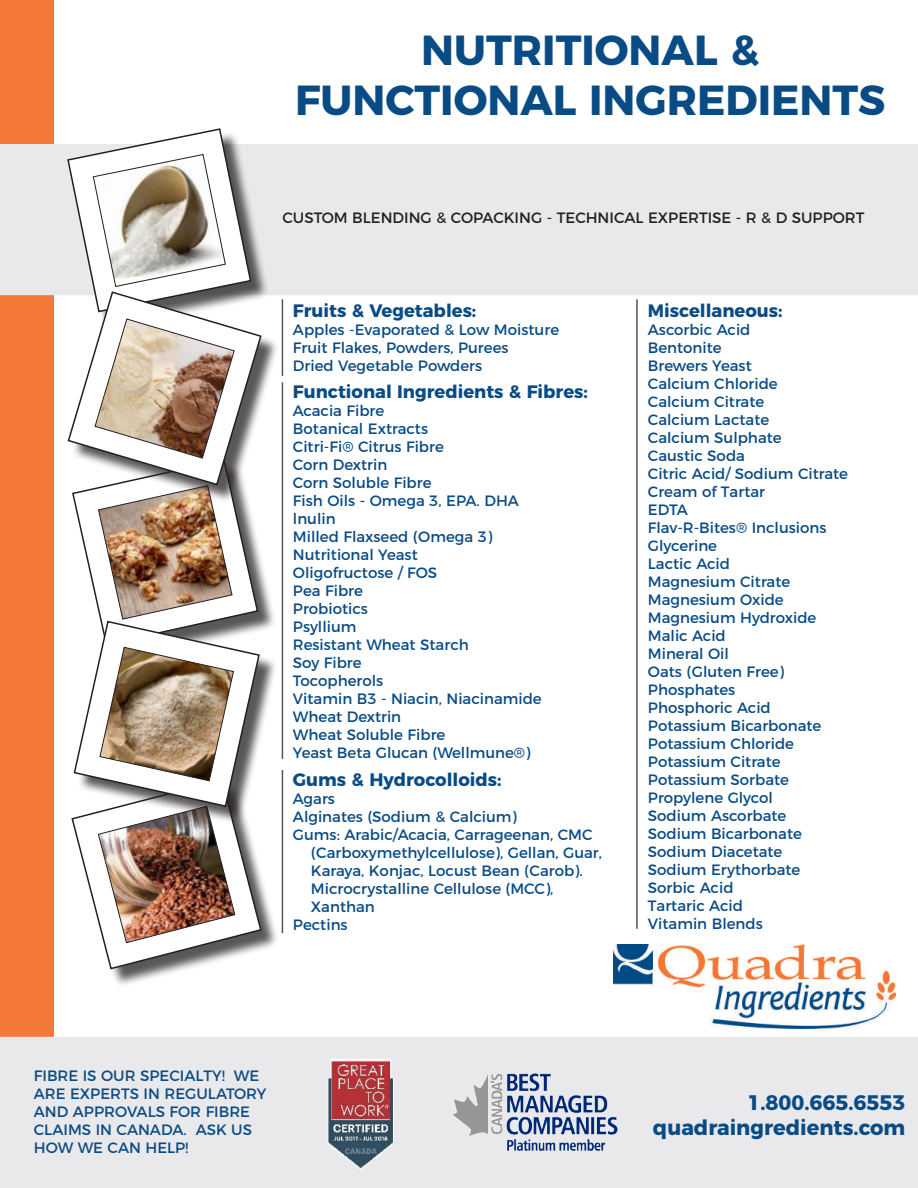
<style>
.page{position:relative;width:918px;height:1188px;background:#fff}
.page>*{position:absolute;margin:0;border:0;box-sizing:border-box;transform-origin:0 0}
.t1{font:700 42px/50.4px "Montserrat";color:#094b85;text-align:center}
.t2{font:700 21px/25.2px "Montserrat";color:#094b85;text-align:right}
.t3{font:700 18px "Montserrat";color:#094b85}
.t4{font:15px/18px "Montserrat";color:#094b85}
.t5{font:15px "Montserrat";color:#231f20}
</style>
<div class="page">
<div style="left:1px;top:1px;width:52px;height:1186px;background:#f47936"></div>
<div style="left:0;top:0;width:54px;height:1188px;border:2px solid #f37937"></div>
<img style="left:614px;top:944px;width:281px;height:86px">
<div style="left:75px;top:462px;width:201px;height:201px;background:#231f20;opacity:.75"></div>
<div style="left:75px;top:783px;width:204px;height:204px;background:#231f20;opacity:.75"></div>
<div style="left:77px;top:624px;width:201px;height:201px;background:#231f20;opacity:.75"></div>
<div style="left:1px;top:145px;width:916px;height:149px;background:#e9e9eb"></div>
<div style="left:0;top:144px;width:918px;height:151px;border:2px solid #e9e9eb"></div>
<div style="left:1px;top:1038px;width:916px;height:149px;background:#e9e9eb"></div>
<div style="left:0;top:1037px;width:918px;height:151px;border:2px solid #e9e9eb"></div>
<div style="left:70px;top:131px;width:199px;height:199px;background:#231f20;opacity:.75"></div>
<div style="left:71px;top:295px;width:208px;height:208px;background:#231f20;opacity:.75"></div>
<img style="left:66px;top:128px;width:197px;height:842px">
<hr style="left:282px;top:299px;width:1px;height:77px;background:#555">
<hr style="left:636px;top:299px;width:2px;height:630px;background:#555">
<hr style="left:282px;top:382px;width:1px;height:377px;background:#555">
<hr style="left:282px;top:770px;width:1px;height:163px;background:#555">
<img style="left:328px;top:1059px;width:66px;height:111px">
<img style="left:453px;top:1073px;width:165px;height:78px">
<h1 class="t1" style="left:295px;top:22px;width:592px">NUTRITIONAL &amp;<br>FUNCTIONAL INGREDIENTS</h1>
<p class="t5" style="left:282px;top:206px;width:584px">CUSTOM BLENDING &amp; COPACKING - TECHNICAL EXPERTISE - R &amp; D SUPPORT</p>
<p class="t3" style="left:293px;top:296px;width:185px">Fruits &amp; Vegetables:</p>
<p class="t4" style="left:293px;top:319px;width:268px">Apples -Evaporated &amp; Low Moisture<br>Fruit Flakes, Powders, Purees<br>Dried Vegetable Powders</p>
<p class="t3" style="left:293px;top:377px;width:296px">Functional Ingredients &amp; Fibres:</p>
<p class="t4" style="left:293px;top:401px;width:250px">Acacia Fibre<br>Botanical Extracts<br>Citri-Fi® Citrus Fibre<br>Corn Dextrin<br>Corn Soluble Fibre<br>Fish Oils - Omega 3, EPA. DHA lnulin<br>Milled Flaxseed (Omega 3)<br>Nutritional Yeast<br>Oligofructose / FOS<br>Pea Fibre<br>Probiotics<br>Psyllium<br>Resistant Wheat Starch<br>Soy Fibre<br>Tocopherols<br>Vitamin B3 - Niacin, Niacinamide<br>Wheat Dextrin<br>Wheat Soluble Fibre<br>Yeast Beta Glucan (Wellmune®)</p>
<p class="t3" style="left:293px;top:765px;width:210px">Gums &amp; Hydrocolloids:</p>
<p class="t4" style="left:293px;top:788px;width:44px">Agars</p>
<p class="t4" style="left:293px;top:806px;width:225px">Alginates (Sodium &amp; Calcium)</p>
<p class="t4" style="left:293px;top:824px;width:301px">Gums: Arabic/Acacia, Carrageenan, CMC</p>
<p class="t4" style="left:311px;top:842px;width:293px">(Carboxymethylcellulose), Gellan, Guar,</p>
<p class="t4" style="left:311px;top:860px;width:273px">Karaya, Konjac, Locust Bean (Carob).</p>
<p class="t4" style="left:311px;top:878px;width:244px">Microcrystalline Cellulose (MCC),</p>
<p class="t4" style="left:311px;top:896px;width:65px">Xanthan</p>
<p class="t4" style="left:293px;top:914px;width:56px">Pectins</p>
<p class="t3" style="left:648px;top:296px;width:136px">Miscellaneous:</p>
<p class="t4" style="left:648px;top:319px;width:202px">Ascorbic Acid<br>Bentonite<br>Brewers Yeast<br>Calcium Chloride<br>Calcium Citrate<br>Calcium Lactate<br>Calcium Sulphate<br>Caustic Soda<br>Citric Acid/ Sodium Citrate<br>Cream of Tartar<br>EDTA<br>Flav-R-Bites® Inclusions<br>Glycerine<br>Lactic Acid<br>Magnesium Citrate<br>Magnesium Oxide<br>Magnesium Hydroxide<br>Malic Acid<br>Mineral Oil<br>Oats (Gluten Free)<br>Phosphates<br>Phosphoric Acid<br>Potassium Bicarbonate<br>Potassium Chloride<br>Potassium Citrate<br>Potassium Sorbate<br>Propylene Glycol<br>Sodium Ascorbate<br>Sodium Bicarbonate<br>Sodium Diacetate<br>Sodium Erythorbate<br>Sorbic Acid<br>Tartaric Acid<br>Vitamin Blends</p>
<p class="t4" style="left:34px;top:1066px;width:234px">FIBRE IS OUR SPECIALTY! WE<br>ARE EXPERTS IN REGULATORY<br>AND APPROVALS FOR FIBRE<br>CLAIMS IN CANADA. ASK US<br>HOW WE CAN HELP!</p>
<h2 class="t2" style="left:653px;top:1088px;width:254px">1.800.665.6553 quadraingredients.com</h2>
</div>
